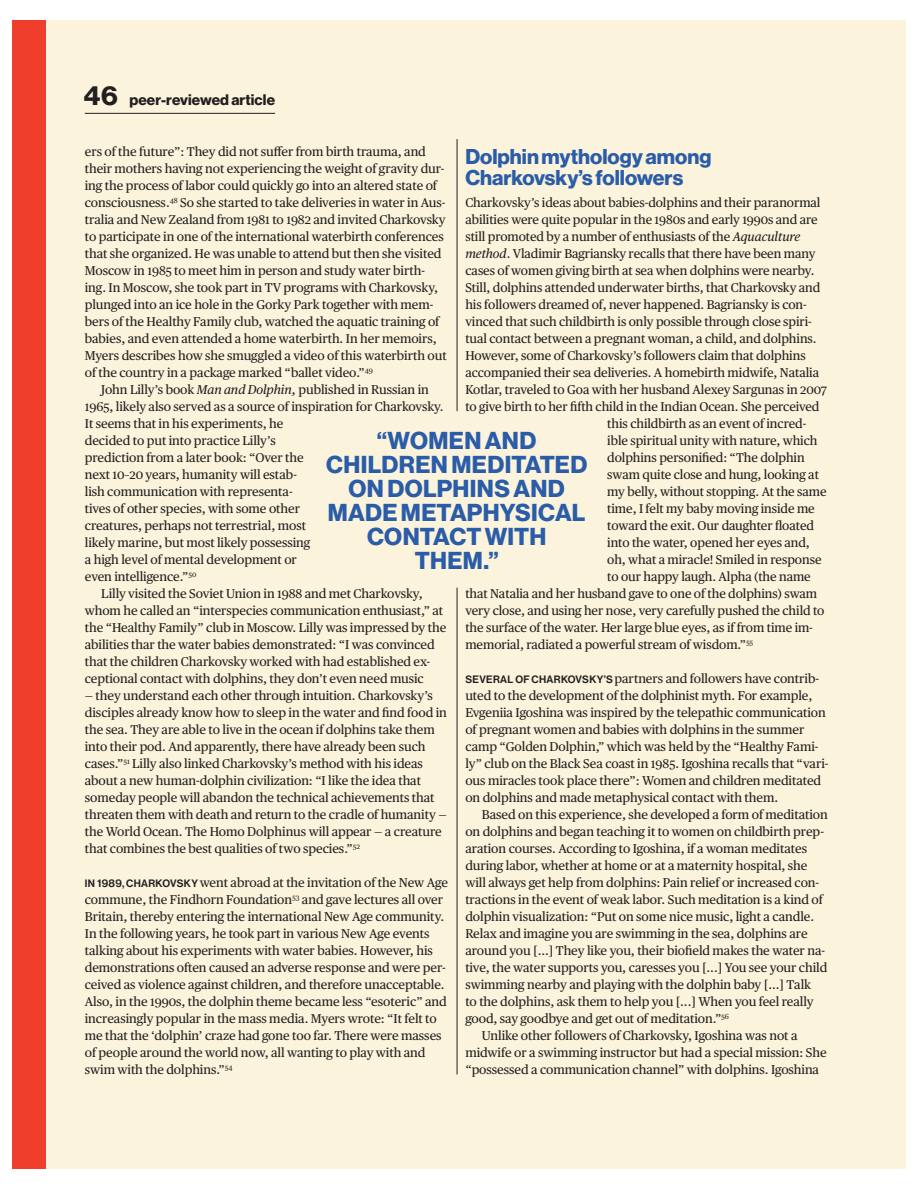
<style>
.page{position:relative;width:918px;height:1188px;background:#fff}
.page>*{position:absolute;margin:0;border:0;box-sizing:border-box;transform-origin:0 0}
.t1{font:24px/24px "N Haas Grotesk DS Pro 75 Bd";letter-spacing:.015em;color:#2a5ca8;text-align:center}
.t2{font:21px/21px "N Haas Grotesk DS Pro 75 Bd";color:#2a5ca8}
.t3{font:15px "N Haas Grotesk DS Pro 75 Bd";letter-spacing:.01em;color:#231f20}
.t4{font:12.75px/17px "Publico Text";letter-spacing:-.005em;color:#231f20}
.s1{font-size:27px}
.s2{font-style:italic}
.s3{font-family:"N Haas Grotesk DS Pro 65 Md";font-size:10.5px}
</style>
<div class="page">
<div style="left:13px;top:20px;width:892px;height:1148px;background:#fbf3db"></div>
<hr style="left:85px;top:113px;width:190px;height:1px;background:#231f20">
<hr style="left:457px;top:139px;width:1px;height:272px;background:#231f20">
<hr style="left:457px;top:588px;width:1px;height:486px;background:#231f20">
<div style="left:13px;top:20px;width:33px;height:1148px;background:#ef3f2c"></div>
<p class="t3" style="left:84px;top:94px;width:193px"><span class="s1">46</span> peer-reviewed article</p>
<p class="t4" style="left:85px;top:144px;width:363px">ers of the future”: They did not suffer from birth trauma, and their mothers having not experiencing the weight of gravity dur&shy;ing the process of labor could quickly go into an altered state of consciousness.<sup>48</sup> So she started to take deliveries in water in Aus&shy;tralia and New Zealand from 1981 to 1982 and invited Charkovsky to participate in one of the international waterbirth conferences that she organized. He was unable to attend but then she visited Moscow in 1985 to meet him in person and study water birth&shy;ing. In Moscow, she took part in TV programs with Charkovsky, plunged into an ice hole in the Gorky Park together with mem&shy;bers of the Healthy Family club, watched the aquatic training of babies, and even attended a home waterbirth. In her memoirs, Myers describes how she smuggled a video of this waterbirth out of the country in a package marked “ballet video.”<sup>49</sup></p>
<p class="t4" style="left:101px;top:382px;width:329px">John Lilly’s book <span class="s2">Man and Dolphin,</span> published in Russian in</p>
<p class="t4" style="left:85px;top:399px;width:360px">1965, likely also served as a source of inspiration for Charkovsky.</p>
<p class="t4" style="left:85px;top:416px;width:200px">It seems that in his experiments, he</p>
<p class="t4" style="left:85px;top:433px;width:192px">decided to put into practice Lilly’s</p>
<p class="t4" style="left:85px;top:450px;width:220px">prediction from a later book: “Over the</p>
<p class="t4" style="left:85px;top:467px;width:214px">next 10–20 years, humanity will estab-</p>
<p class="t4" style="left:85px;top:484px;width:209px">lish communication with representa-</p>
<p class="t4" style="left:85px;top:501px;width:217px">tives of other species, with some other</p>
<p class="t4" style="left:85px;top:518px;width:223px">creatures, perhaps not terrestrial, most</p>
<p class="t4" style="left:85px;top:535px;width:227px">likely marine, but most likely possessing</p>
<p class="t4" style="left:85px;top:552px;width:214px">a high level of mental development or</p>
<p class="t4" style="left:85px;top:569px;width:113px">even intelligence.”<sup>50</sup></p>
<p class="t4" style="left:101px;top:586px;width:323px">Lilly visited the Soviet Union in 1988 and met Charkovsky,</p>
<p class="t4" style="left:85px;top:603px;width:360px">whom he called an “interspecies communication enthusiast,” at</p>
<p class="t4" style="left:85px;top:620px;width:363px">the “Healthy Family” club in Moscow. Lilly was impressed by the</p>
<p class="t4" style="left:85px;top:637px;width:351px">abilities thar the water babies demonstrated: “I was convinced</p>
<p class="t4" style="left:85px;top:654px;width:347px">that the children Charkovsky worked with had established ex-</p>
<p class="t4" style="left:85px;top:671px;width:340px">ceptional contact with dolphins, they don’t even need music</p>
<p class="t4" style="left:85px;top:688px;width:364px">— they understand each other through intuition. Charkovsky’s disciples already know how to sleep in the water and find food in the sea. They are able to live in the ocean if dolphins take them into their pod. And apparently, there have already been such cases.”<sup>51</sup> Lilly also linked Charkovsky’s method with his ideas about a new human-dolphin civilization: “I like the idea that someday people will abandon the technical achievements that threaten them with death and return to the cradle of humanity — the World Ocean. The Homo Dolphinus will appear — a creature that combines the best qualities of two species.”<sup>52</sup></p>
<p class="t4" style="left:85px;top:875px;width:365px"><span class="s3">IN 1989, CHARKOVSKY</span> went abroad at the invitation of the New Age commune, the Findhorn Foundation<sup>53</sup> and gave lectures all over Britain, thereby entering the international New Age community.<br>In the following years, he took part in various New Age events talking about his experiments with water babies. However, his demonstrations often caused an adverse response and were per&shy;ceived as violence against children, and therefore unacceptable.<br>Also, in the 1990s, the dolphin theme became less “esoteric” and increasingly popular in the mass media. Myers wrote: “It felt to me that the ‘dolphin’ craze had gone too far. There were masses of people around the world now, all wanting to play with and swim with the dolphins.”<sup>54</sup></p>
<h2 class="t2" style="left:465px;top:148px;width:248px">Dolphin mythology among<br>Charkovsky’s followers</h2>
<p class="t4" style="left:465px;top:195px;width:357px">Charkovsky’s ideas about babies-dolphins and their paranormal</p>
<p class="t4" style="left:465px;top:212px;width:354px">abilities were quite popular in the 1980s and early 1990s and are</p>
<p class="t4" style="left:465px;top:229px;width:337px">still promoted by a number of enthusiasts of the <span class="s2">Aquaculture</span></p>
<p class="t4" style="left:465px;top:246px;width:352px"><span class="s2">method</span>. Vladimir Bagriansky recalls that there have been many</p>
<p class="t4" style="left:465px;top:263px;width:351px">cases of women giving birth at sea when dolphins were nearby.</p>
<p class="t4" style="left:465px;top:280px;width:356px">Still, dolphins attended underwater births, that Charkovsky and</p>
<p class="t4" style="left:465px;top:297px;width:343px">his followers dreamed of, never happened. Bagriansky is con-</p>
<p class="t4" style="left:465px;top:314px;width:348px">vinced that such childbirth is only possible through close spiri-</p>
<p class="t4" style="left:465px;top:331px;width:353px">tual contact between a pregnant woman, a child, and dolphins.</p>
<p class="t4" style="left:465px;top:348px;width:342px">However, some of Charkovsky’s followers claim that dolphins</p>
<p class="t4" style="left:465px;top:365px;width:355px">accompanied their sea deliveries. A homebirth midwife, Natalia</p>
<p class="t4" style="left:465px;top:382px;width:363px">Kotlar, traveled to Goa with her husband Alexey Sargunas in 2007</p>
<p class="t4" style="left:465px;top:399px;width:356px">to give birth to her fifth child in the Indian Ocean. She perceived</p>
<p class="t4" style="left:607px;top:416px;width:201px">this childbirth as an event of incred-</p>
<p class="t4" style="left:607px;top:433px;width:212px">ible spiritual unity with nature, which</p>
<p class="t4" style="left:607px;top:450px;width:199px">dolphins personified: “The dolphin</p>
<p class="t4" style="left:607px;top:467px;width:213px">swam quite close and hung, looking at</p>
<p class="t4" style="left:607px;top:484px;width:221px">my belly, without stopping. At the same</p>
<p class="t4" style="left:607px;top:501px;width:209px">time, I felt my baby moving inside me</p>
<p class="t4" style="left:607px;top:518px;width:208px">toward the exit. Our daughter floated</p>
<p class="t4" style="left:607px;top:535px;width:204px">into the water, opened her eyes and,</p>
<p class="t4" style="left:607px;top:552px;width:216px">oh, what a miracle! Smiled in response</p>
<p class="t4" style="left:607px;top:569px;width:205px">to our happy laugh. Alpha (the name</p>
<p class="t4" style="left:465px;top:586px;width:353px">that Natalia and her husband gave to one of the dolphins) swam</p>
<p class="t4" style="left:465px;top:603px;width:361px">very close, and using her nose, very carefully pushed the child to</p>
<p class="t4" style="left:465px;top:620px;width:349px">the surface of the water. Her large blue eyes, as if from time im-</p>
<p class="t4" style="left:465px;top:637px;width:289px">memorial, radiated a powerful stream of wisdom.”<sup>55</sup></p>
<p class="t4" style="left:465px;top:671px;width:365px"><span class="s3">SEVERAL OF CHARKOVSKY’S</span> partners and followers have contrib&shy;uted to the development of the dolphinist myth. For example, Evgeniia Igoshina was inspired by the telepathic communication of pregnant women and babies with dolphins in the summer camp “Golden Dolphin,” which was held by the “Healthy Fami&shy;ly” club on the Black Sea coast in 1985. Igoshina recalls that “vari&shy;ous miracles took place there”: Women and children meditated on dolphins and made metaphysical contact with them.</p>
<p class="t4" style="left:482px;top:807px;width:348px">Based on this experience, she developed a form of meditation</p>
<p class="t4" style="left:465px;top:824px;width:360px">on dolphins and began teaching it to women on childbirth prep-</p>
<p class="t4" style="left:465px;top:841px;width:343px">aration courses. According to Igoshina, if a woman meditates</p>
<p class="t4" style="left:465px;top:858px;width:344px">during labor, whether at home or at a maternity hospital, she</p>
<p class="t4" style="left:465px;top:875px;width:355px">will always get help from dolphins: Pain relief or increased con-</p>
<p class="t4" style="left:465px;top:892px;width:359px">tractions in the event of weak labor. Such meditation is a kind of</p>
<p class="t4" style="left:465px;top:909px;width:350px">dolphin visualization: “Put on some nice music, light a candle.</p>
<p class="t4" style="left:465px;top:926px;width:344px">Relax and imagine you are swimming in the sea, dolphins are</p>
<p class="t4" style="left:465px;top:943px;width:361px">around you [...] They like you, their biofield makes the water na-</p>
<p class="t4" style="left:465px;top:961px;width:363px">tive, the water supports you, caresses you [...] You see your child</p>
<p class="t4" style="left:465px;top:978px;width:347px">swimming nearby and playing with the dolphin baby [...] Talk</p>
<p class="t4" style="left:465px;top:995px;width:350px">to the dolphins, ask them to help you [...] When you feel really</p>
<p class="t4" style="left:465px;top:1012px;width:265px">good, say goodbye and get out of meditation.”<sup>56</sup></p>
<p class="t4" style="left:482px;top:1029px;width:317px">Unlike other followers of Charkovsky, Igoshina was not a</p>
<p class="t4" style="left:465px;top:1046px;width:363px">midwife or a swimming instructor but had a special mission: She</p>
<p class="t4" style="left:465px;top:1063px;width:355px">“possessed a communication channel” with dolphins. Igoshina</p>
<h1 class="t1" style="left:326px;top:430px;width:263px">“WOMEN AND<br>CHILDREN MEDITATED<br>ON DOLPHINS AND<br>MADE METAPHYSICAL<br>CONTACT WITH<br>THEM.”</h1>
</div>
